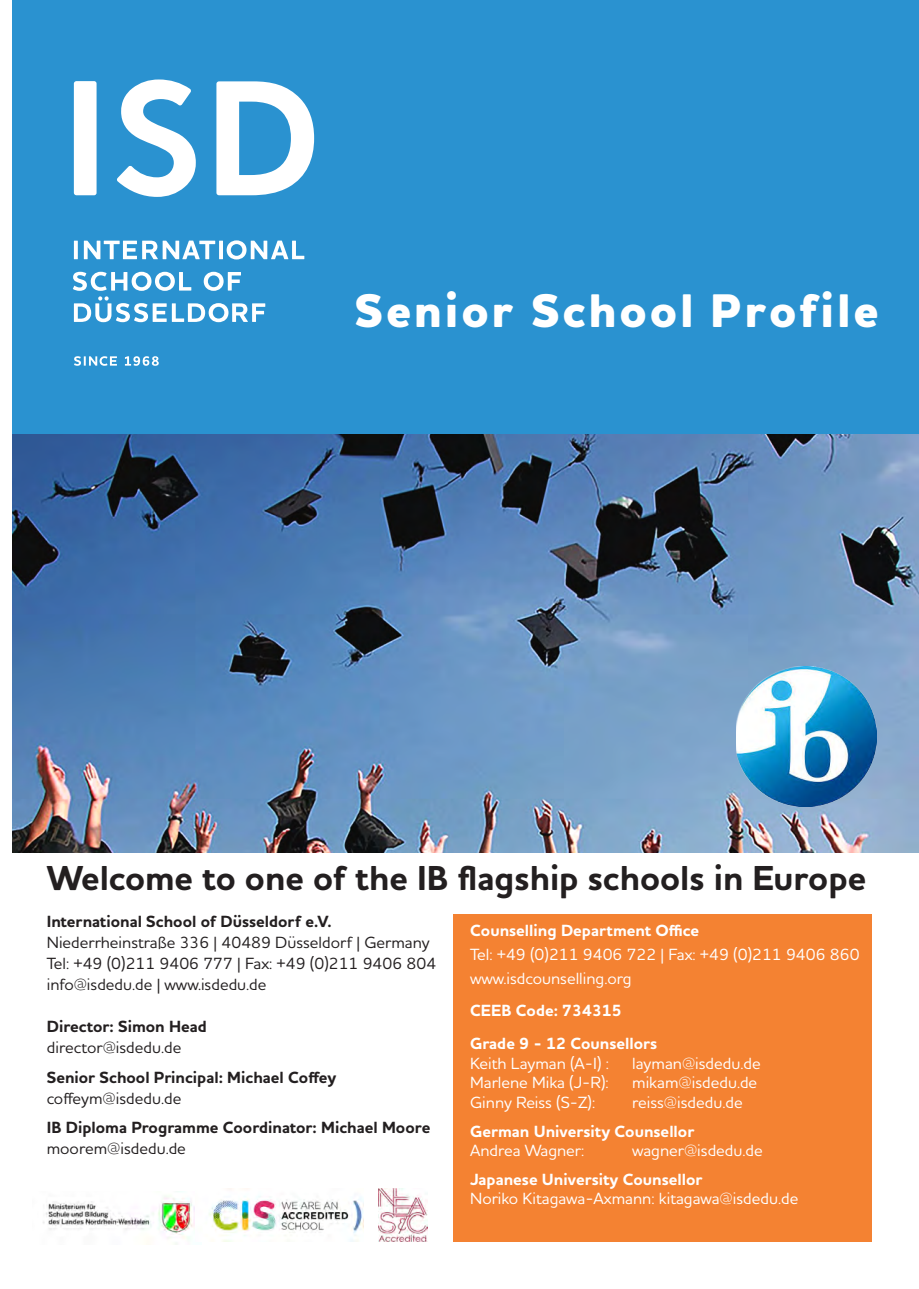
<style>
.page{position:relative;width:919px;height:1289px;background:#fff}
.page>*{position:absolute;margin:0;border:0;box-sizing:border-box;transform-origin:0 0}
.t1{font:800 48px "Houschka Pro";letter-spacing:.06em;color:#fff}
.t2{font:700 35.25px "Houschka Pro";color:#231f20}
.t3{font:500 16.5px/24px "Houschka Pro";color:#fff}
.t4{font:500 16.5px/21px "Houschka Pro";color:#231f20}
.t5{font:700 16.5px "Houschka Pro";color:#231f20}
.t6{font:700 16.5px/32.5px "Houschka Pro";color:#fff}
</style>
<div class="page">
<img style="left:13px;top:434px;width:905px;height:419px">
<div style="left:13px;top:0;width:905px;height:434px;background:#2a92d0"></div>
<svg style="left:74px;top:241px;width:4px;height:18px"></svg>
<svg style="left:84px;top:240px;width:131px;height:19px"></svg>
<svg style="left:219px;top:241px;width:4px;height:18px"></svg>
<svg style="left:227px;top:240px;width:77px;height:19px"></svg>
<svg style="left:73px;top:272px;width:192px;height:50px"></svg>
<div style="left:74px;top:81px;width:23px;height:114px;background:#fff;border-radius:3px"></div>
<svg style="left:216px;top:81px;width:98px;height:114px"></svg>
<svg style="left:117px;top:79px;width:79px;height:118px"></svg>
<svg style="left:74px;top:356px;width:43px;height:10px"></svg>
<svg style="left:125px;top:356px;width:34px;height:10px"></svg>
<img style="left:736px;top:666px;width:140px;height:140px">
<div style="left:453px;top:914px;width:418px;height:328px;background:#f48232"></div>
<img style="left:43px;top:1191px;width:152px;height:53px">
<img style="left:209px;top:1188px;width:154px;height:53px">
<img style="left:379px;top:1188px;width:48px;height:53px">
<h1 class="t1" style="left:355px;top:279px;width:525px">Senior School Profile</h1>
<h2 class="t2" style="left:47px;top:855px;width:820px">Welcome to one of the IB flagship schools in Europe</h2>
<p class="t5" style="left:47px;top:910px;width:286px">International School of Düsseldorf e.V.</p>
<p class="t4" style="left:47px;top:931px;width:391px">Niederrheinstraße 336 | 40489 Düsseldorf | Germany<br>Tel: +49 (0)211 9406 777 | Fax: +49 (0)211 9406 804 info@isdedu.de | www.isdedu.de</p>
<p class="t5" style="left:47px;top:1015px;width:161px">Director: Simon Head</p>
<p class="t4" style="left:47px;top:1036px;width:136px">director@isdedu.de</p>
<p class="t5" style="left:47px;top:1066px;width:291px">Senior School Principal: Michael Coffey</p>
<p class="t4" style="left:47px;top:1087px;width:136px">coffeym@isdedu.de</p>
<p class="t5" style="left:47px;top:1116px;width:385px">IB Diploma Programme Coordinator: Michael Moore</p>
<p class="t4" style="left:47px;top:1137px;width:141px">moorem@isdedu.de</p>
<p class="t6" style="left:470px;top:914px;width:230px">Counselling Department Office</p>
<p class="t3" style="left:470px;top:941px;width:391px">Tel: +49 (0)211 9406 722 | Fax: +49 (0)211 9406 860 www.isdcounselling.org</p>
<p class="t6" style="left:470px;top:994px;width:189px">CEEB Code: 734315<br>Grade 9 - 12 Counsellors</p>
<p class="t3" style="left:470px;top:1050px;width:140px">Keith Layman (A-I) :</p>
<p class="t3" style="left:632px;top:1050px;width:130px">layman@isdedu.de</p>
<p class="t3" style="left:470px;top:1070px;width:140px">Marlene Mika (J-R):</p>
<p class="t3" style="left:632px;top:1070px;width:126px">mikam@isdedu.de</p>
<p class="t3" style="left:470px;top:1090px;width:126px">Ginny Reiss (S-Z):</p>
<p class="t3" style="left:632px;top:1090px;width:112px">reiss@isdedu.de</p>
<p class="t6" style="left:470px;top:1114px;width:226px">German University Counsellor</p>
<p class="t3" style="left:470px;top:1138px;width:116px">Andrea Wagner:</p>
<p class="t3" style="left:632px;top:1138px;width:132px">wagner@isdedu.de</p>
<p class="t6" style="left:470px;top:1162px;width:234px">Japanese University Counsellor</p>
<p class="t3" style="left:470px;top:1186px;width:330px">Noriko Kitagawa-Axmann: kitagawa@isdedu.de</p>
</div>
